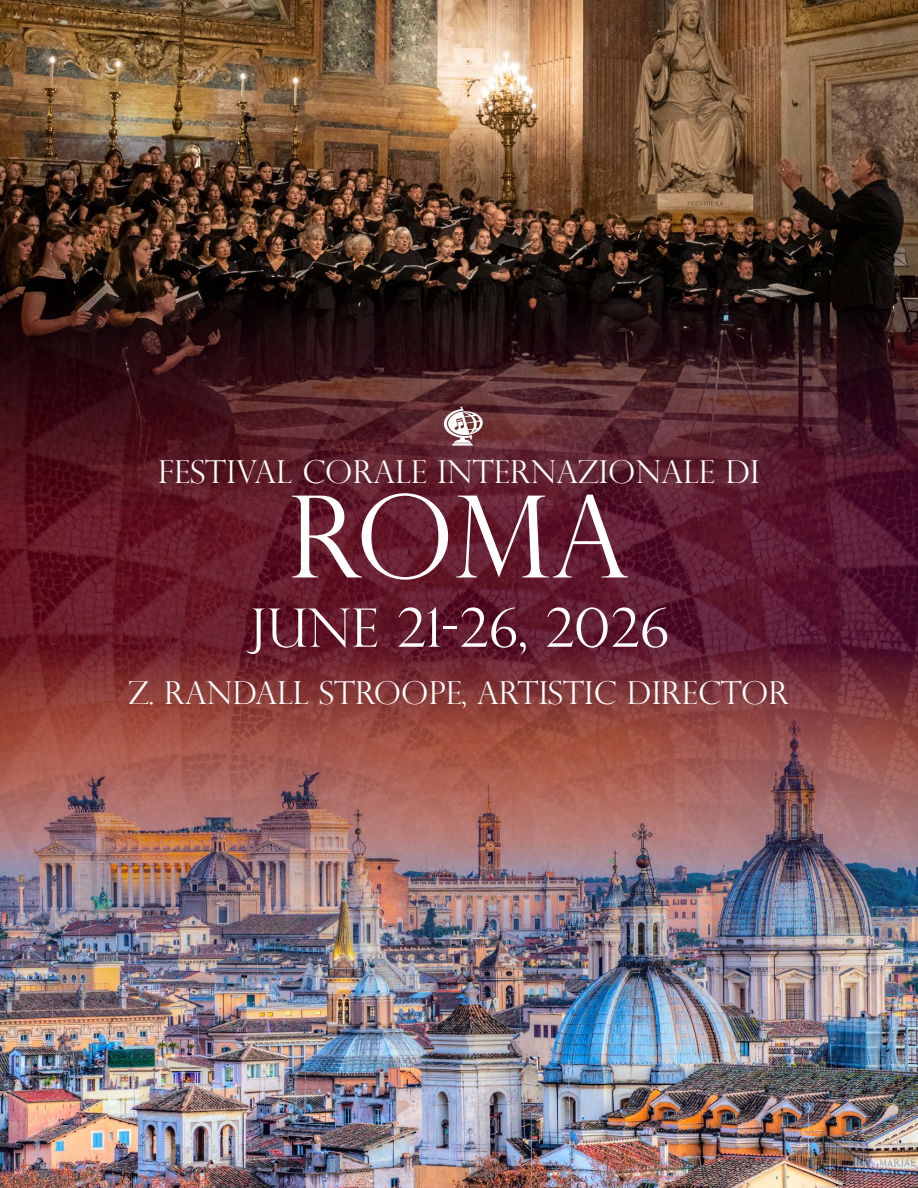
<style>
.page{position:relative;width:918px;height:1188px;background:#fff}
.page>*{position:absolute;margin:0;border:0;box-sizing:border-box;transform-origin:0 0}
.t1{font:300 113.85px "Perpetua Titling";color:#fff}
.t2{font:300 53.1px "Perpetua Titling";color:#fff}
.t3{font:300 31.65px "Perpetua Titling";color:#fff}
</style>
<div class="page">
<img style="left:0;top:506px;width:918px;height:131px">
<img style="left:0;top:0;width:918px;height:506px">
<img style="left:0;top:637px;width:918px;height:551px">
<svg style="left:444px;top:407px;width:39px;height:38px"></svg>
<p class="t3" style="left:158px;top:452px;width:603px">FESTIVAL CORALE INTERNAZIONALE DI</p>
<p class="t1" style="left:288px;top:468px;width:343px">ROMA</p>
<p class="t2" style="left:248px;top:596px;width:424px">JUNE 21-26, 2026</p>
<p class="t3" style="left:129px;top:674px;width:662px">Z. RANDALL STROOPE, ARTISTIC DIRECTOR</p>
</div>
